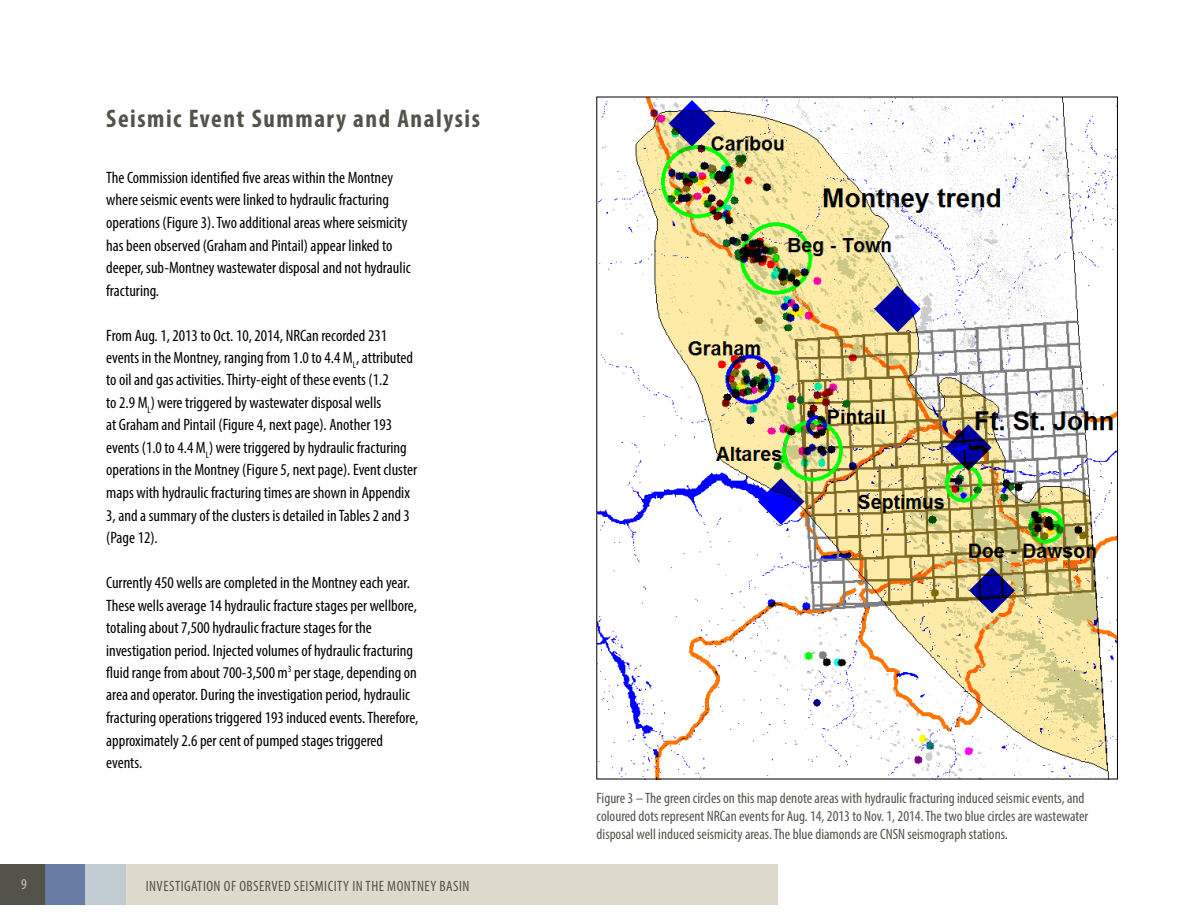
<style>
.page{position:relative;width:1188px;height:918px;background:#fff}
.page>*{position:absolute;margin:0;border:0;box-sizing:border-box;transform-origin:0 0}
.t1{font:700 condensed 25.5px "Myriad Pro";letter-spacing:.06em;color:#54534a}
.t2{font:condensed 16.5px/22.5px "Myriad Pro";color:#000}
.t3{font:condensed 15px/18px "Myriad Pro";color:#54534a}
.t4{font:condensed 15px "Myriad Pro";letter-spacing:.03em;color:#54534a}
.t5{font:condensed 15px "Myriad Pro";color:#cdc8b1}
</style>
<div class="page">
<div style="left:0;top:864px;width:45px;height:41px;background:#54534a"></div>
<div style="left:45px;top:864px;width:41px;height:41px;background:#687ba2"></div>
<div style="left:86px;top:864px;width:692px;height:41px;background:#dedbcc"></div>
<div style="left:86px;top:864px;width:40px;height:41px;background:#c0cbd2"></div>
<img style="left:599px;top:99px;width:517px;height:678px">
<h1 class="t1" style="left:106px;top:103px;width:375px">Seismic Event Summary and Analysis</h1>
<p class="t2" style="left:106px;top:166px;width:306px">The Commission identified five areas within the Montney where seismic events were linked to hydraulic fracturing operations (Figure 3). Two additional areas where seismicity has been observed (Graham and Pintail) appear linked to deeper, sub-Montney wastewater disposal and not hydraulic fracturing.</p>
<p class="t2" style="left:106px;top:324px;width:313px">From Aug. 1, 2013 to Oct. 10, 2014, NRCan recorded 231 events in the Montney, ranging from 1.0 to 4.4 M<sub>L</sub>, attributed to oil and gas activities. Thirty-eight of these events (1.2<br>to 2.9 M<sub>L</sub>) were triggered by wastewater disposal wells<br>at Graham and Pintail (Figure 4, next page). Another 193 events (1.0 to 4.4 M<sub>L</sub>) were triggered by hydraulic fracturing operations in the Montney (Figure 5, next page). Event cluster maps with hydraulic fracturing times are shown in Appendix 3, and a summary of the clusters is detailed in Tables 2 and 3 (Page 12).</p>
<p class="t2" style="left:106px;top:571px;width:314px">Currently 450 wells are completed in the Montney each year.<br>These wells average 14 hydraulic fracture stages per wellbore, totaling about 7,500 hydraulic fracture stages for the investigation period. Injected volumes of hydraulic fracturing fluid range from about 700-3,500 m<sup>3</sup> per stage, depending on area and operator. During the investigation period, hydraulic fracturing operations triggered 193 induced events. Therefore, approximately 2.6 per cent of pumped stages triggered events.</p>
<p class="t5" style="left:21px;top:875px;width:7px">9</p>
<p class="t4" style="left:146px;top:877px;width:325px">INVESTIGATION OF OBSERVED SEISMICITY IN THE MONTNEY BASIN</p>
<p class="t3" style="left:597px;top:789px;width:493px">Figure 3 – The green circles on this map denote areas with hydraulic fracturing induced seismic events, and coloured dots represent NRCan events for Aug. 14, 2013 to Nov. 1, 2014. The two blue circles are wastewater disposal well induced seismicity areas. The blue diamonds are CNSN seismograph stations.</p>
</div>
